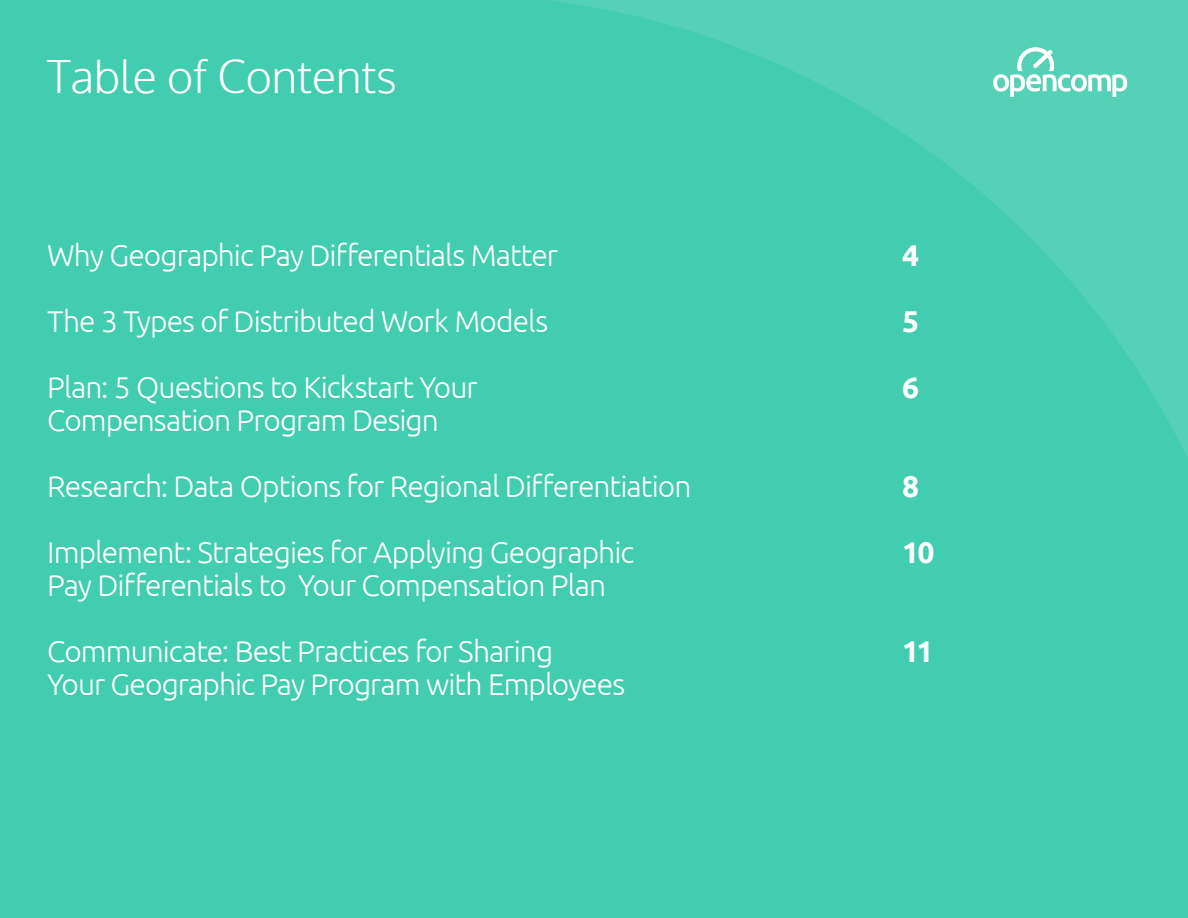
<style>
.page{position:relative;width:1188px;height:918px;background:#42ccb0}
.page>*{position:absolute;margin:0;border:0;box-sizing:border-box;transform-origin:0 0}
.t1{font:300 45px "Oxygen";color:#fff}
.t2{font:300 30px/33px "Ubuntu";letter-spacing:-.03em;color:#fff}
.t3{font:700 30px "Ubuntu";color:#fff}
</style>
<div class="page">
<svg style="left:551px;top:0;width:637px;height:458px"></svg>
<svg style="left:993px;top:47px;width:134px;height:50px;background:#7ddcc8"></svg>
<h1 class="t1" style="left:47px;top:49px;width:351px">Table of Contents</h1>
<p class="t2" style="left:47px;top:238px;width:512px">Why Geographic Pay Differentials Matter</p>
<p class="t2" style="left:47px;top:304px;width:503px">The 3 Types of Distributed Work Models</p>
<p class="t2" style="left:47px;top:370px;width:432px">Plan: 5 Questions to Kickstart Your<br>Compensation Program Design</p>
<p class="t2" style="left:47px;top:469px;width:646px">Research: Data Options for Regional Differentiation</p>
<p class="t2" style="left:47px;top:535px;width:589px">Implement: Strategies for Applying Geographic<br>Pay Differentials to Your Compensation Plan</p>
<p class="t2" style="left:47px;top:634px;width:579px">Communicate: Best Practices for Sharing<br>Your Geographic Pay Program with Employees</p>
<p class="t3" style="left:902px;top:237px;width:19px">4</p>
<p class="t3" style="left:902px;top:303px;width:19px">5</p>
<p class="t3" style="left:902px;top:369px;width:19px">6</p>
<p class="t3" style="left:902px;top:468px;width:19px">8</p>
<p class="t3" style="left:902px;top:534px;width:34px">10</p>
<p class="t3" style="left:902px;top:633px;width:33px">11</p>
</div>
